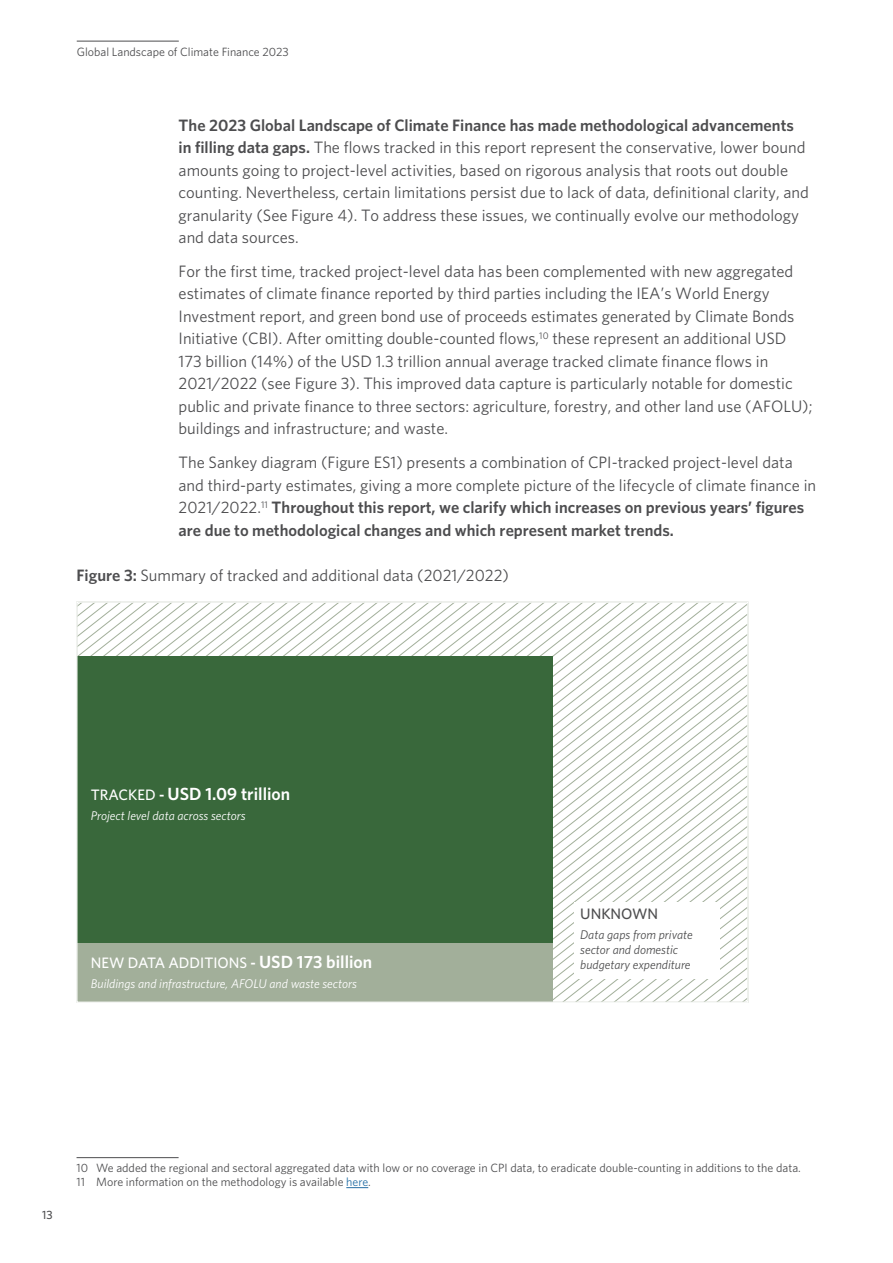
<style>
.page{position:relative;width:893px;height:1263px;background:#fff}
.page>*{position:absolute;margin:0;border:0;box-sizing:border-box;transform-origin:0 0}
.t1{font:600 17.7px "Whitney";color:#fff}
.t2{font:16.5px/22.5px "Whitney";color:#4d4d4f}
.t3{font:500 15.15px "Whitney";color:#fff}
.t4{font:500 15.15px "Whitney";color:#4e4e4f}
.t5{font:italic 12.6px "Whitney";color:#fff}
.t6{font:italic 12.6px/15.1px "Whitney";color:#4e4e4f}
.t7{font:12px/14.4px "Whitney";color:#4d4d4f}
.t8{font:500 12px "Whitney";color:#4d4d4f}
.s1{font-weight:600}
.s2{font-weight:500;font-size:15.15px}
.s3{font-size:15.15px}
.s4{font-weight:600;font-size:17.7px}
.s5{color:#266fa5}
</style>
<div class="page">
<hr style="left:77px;top:41px;width:102px;height:1px;background:#4d4d4f">
<hr style="left:77px;top:1157px;width:102px;height:1px;background:#4d4d4f">
<svg style="left:346px;top:1187px;width:22px;height:1px"></svg>
<svg style="left:125px;top:604px;width:510px;height:52px"></svg>
<svg style="left:254px;top:613px;width:495px;height:390px"></svg>
<div style="left:574px;top:902px;width:146px;height:76px;background:#fff"></div>
<div style="left:77px;top:656px;width:476px;height:288px;background:#39683b"></div>
<div style="left:77px;top:943px;width:476px;height:59px;background:#a2af9a"></div>
<p class="t7" style="left:77px;top:45px;width:214px">Global Landscape of Climate Finance 2023</p>
<p class="t2" style="left:179px;top:113px;width:632px"><span class="s1">The 2023 Global Landscape of Climate Finance has made methodological advancements in filling data gaps.</span> The flows tracked in this report represent the conservative, lower bound amounts going to project-level activities, based on rigorous analysis that roots out double counting. Nevertheless, certain limitations persist due to lack of data, definitional clarity, and granularity (See Figure 4). To address these issues, we continually evolve our methodology and data sources.</p>
<p class="t2" style="left:179px;top:259px;width:635px">For the first time, tracked project-level data has been complemented with new aggregated estimates of climate finance reported by third parties including the IEA’s World Energy Investment report, and green bond use of proceeds estimates generated by Climate Bonds Initiative (CBI). After omitting double-counted flows,<sup>10</sup> these represent an additional USD 173 billion (14%) of the USD 1.3 trillion annual average tracked climate finance flows in 2021/2022 (see Figure 3). This improved data capture is particularly notable for domestic public and private finance to three sectors: agriculture, forestry, and other land use (AFOLU); buildings and infrastructure; and waste.</p>
<p class="t2" style="left:179px;top:451px;width:639px">The Sankey diagram (Figure ES1) presents a combination of CPI-tracked project-level data and third-party estimates, giving a more complete picture of the lifecycle of climate finance in 2021/2022.<sup>11</sup> <span class="s1">Throughout this report, we clarify which increases on previous years’ figures are due to methodological changes and which represent market trends.</span></p>
<p class="t2" style="left:77px;top:563px;width:434px"><span class="s1">Figure 3:</span> Summary of tracked and additional data (2021/2022)</p>
<p class="t1" style="left:91px;top:782px;width:201px"><span class="s2">TRACKED</span> <span class="s3">-</span> USD 1.09 trillion</p>
<p class="t5" style="left:91px;top:807px;width:156px">Project level data across sectors</p>
<p class="t3" style="left:91px;top:952px;width:283px">NEW DATA ADDITIONS <span class="s1">-</span> <span class="s4">USD 173 billion</span></p>
<p class="t5" style="left:91px;top:975px;width:268px">Buildings and infrastructure, AFOLU and waste sectors</p>
<p class="t4" style="left:580px;top:903px;width:79px">UNKNOWN</p>
<p class="t6" style="left:580px;top:927px;width:114px">Data gaps from private sector and domestic budgetary expenditure</p>
<p class="t8" style="left:42px;top:1207px;width:12px">13</p>
<p class="t7" style="left:77px;top:1160px;width:726px">10 We added the regional and sectoral aggregated data with low or no coverage in CPI data, to eradicate double-counting in additions to the data.<br>11 More information on the methodology is available <span class="s5">here</span>.</p>
</div>
